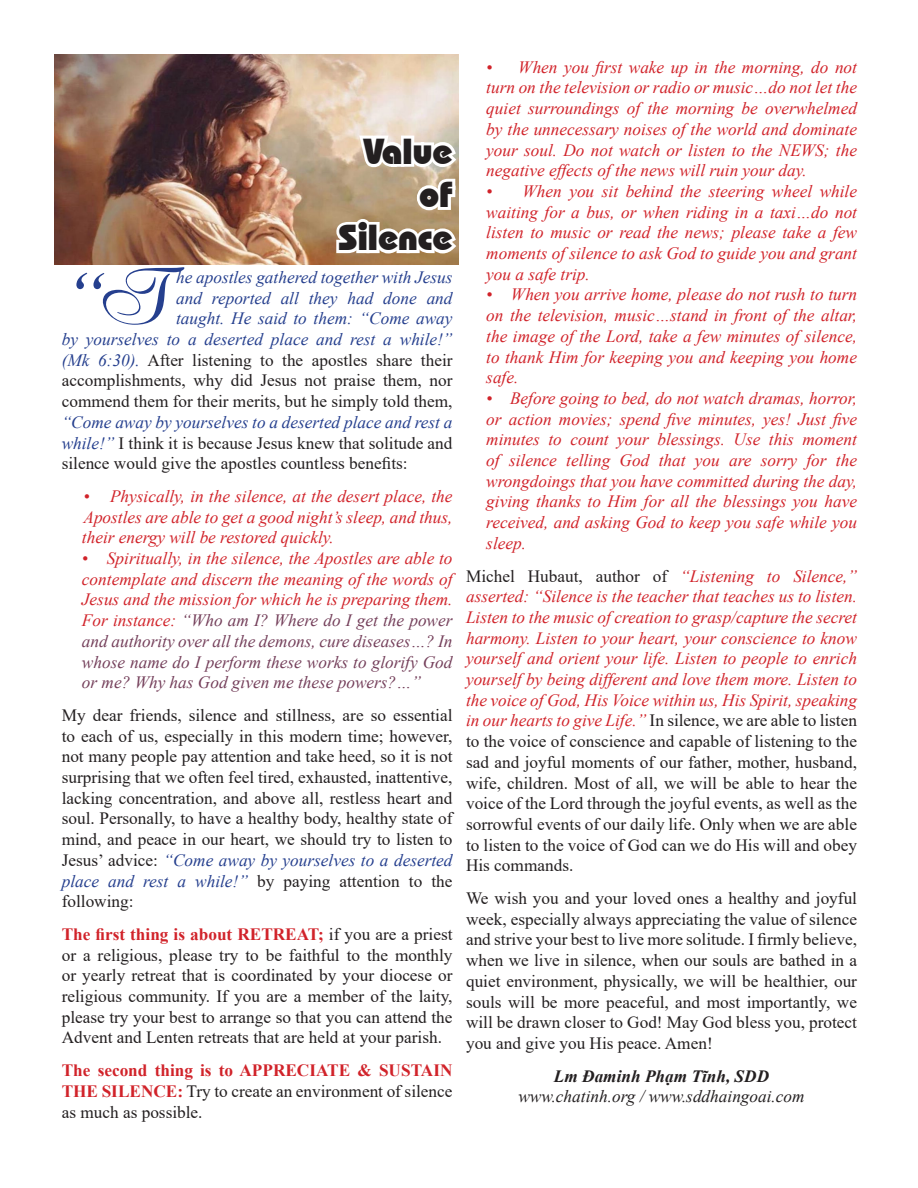
<style>
.page{position:relative;width:918px;height:1188px;background:#fff}
.page>*{position:absolute;margin:0;border:0;box-sizing:border-box;transform-origin:0 0}
.t1{font:italic 76.35px "Times New Roman";color:#253f8e}
.t2{font:36px "UVN Bai Sau Nang";color:#231f20}
.t3{font:17.25px/20.7px "Times New Roman";color:#231f20;text-align:justify}
.t4{font:italic 17.25px/20.7px "Times New Roman";color:#d1232a;text-align:justify}
.t5{font:italic 17.25px/20.7px "Times New Roman";color:#743f5a;text-align:justify}
.t6{font:italic 17.25px "Times New Roman";color:#253f8e}
.t7{font:italic 17.25px "Times New Roman";color:#231f20}
.t8{font:italic 700 17.25px "Times New Roman";color:#231f20}
.s1{font-family:"UVN Ke Chuyen 3";font-size:79.8px}
.s2{font-style:italic;color:#253f8e}
.s3{color:#d1232a}
.s4{font-weight:700;color:#d1232a}
.s5{font-style:italic;color:#d1232a}
</style>
<div class="page">
<img style="left:54px;top:54px;width:405px;height:210px">
<svg style="left:332px;top:131px;width:127px;height:127px"></svg>
<p class="t2" style="left:364px;top:123px;width:90px">Value</p>
<p class="t2" style="left:419px;top:167px;width:35px">of</p>
<p class="t2" style="left:338px;top:210px;width:116px">Silence</p>
<p class="t1" style="left:62px;top:246px;width:191px">“<span class="s1">T</span></p>
<p class="t6" style="left:176px;top:265px;width:278px">he apostles gathered together with Jesus</p>
<p class="t6" style="left:176px;top:286px;width:278px">and reported all they had done and</p>
<p class="t6" style="left:176px;top:307px;width:278px">taught. He said to them: “Come away</p>
<p class="t6" style="left:62px;top:327px;width:392px">by yourselves to a deserted place and rest a while!”</p>
<p class="t3" style="left:62px;top:349px;width:392px"><span class="s2">(Mk 6:30).</span> After listening to the apostles share their</p>
<p class="t3" style="left:62px;top:370px;width:392px">accomplishments, why did Jesus not praise them, nor</p>
<p class="t3" style="left:62px;top:390px;width:392px">commend them for their merits, but he simply told them,</p>
<p class="t6" style="left:62px;top:410px;width:392px">“Come away by yourselves to a deserted place and rest a</p>
<p class="t3" style="left:62px;top:432px;width:392px"><span class="s2">while!”</span> I think it is because Jesus knew that solitude and</p>
<p class="t3" style="left:62px;top:453px;width:347px">silence would give the apostles countless benefits:</p>
<p class="t4" style="left:82px;top:485px;width:372px">• Physically, in the silence, at the desert place, the Apostles are able to get a good night’s sleep, and thus, their energy will be restored quickly.</p>
<p class="t5" style="left:82px;top:548px;width:372px"><span class="s3">• Spiritually, in the silence, the Apostles are able to contemplate and discern the meaning of the words of Jesus and the mission for which he is preparing them.<br>For instance:</span> “Who am I? Where do I get the power and authority over all the demons, cure diseases…? In whose name do I perform these works to glorify God or me? Why has God given me these powers?…”</p>
<p class="t3" style="left:62px;top:704px;width:392px">My dear friends, silence and stillness, are so essential to each of us, especially in this modern time; however, not many people pay attention and take heed, so it is not surprising that we often feel tired, exhausted, inattentive, lacking concentration, and above all, restless heart and soul. Personally, to have a healthy body, healthy state of mind, and peace in our heart, we should try to listen to Jesus’ advice: <span class="s2">“Come away by yourselves to a deserted place and rest a while!”</span> by paying attention to the following:</p>
<p class="t3" style="left:62px;top:923px;width:392px"><span class="s4">The first thing is about RETREAT;</span> if you are a priest or a religious, please try to be faithful to the monthly or yearly retreat that is coordinated by your diocese or religious community. If you are a member of the laity, please try your best to arrange so that you can attend the Advent and Lenten retreats that are held at your parish.</p>
<p class="t3" style="left:62px;top:1059px;width:392px"><span class="s4">The second thing is to APPRECIATE &amp; SUSTAIN THE SILENCE:</span> Try to create an environment of silence as much as possible.</p>
<p class="t4" style="left:486px;top:56px;width:372px">• When you first wake up in the morning, do not turn on the television or radio or music…do not let the quiet surroundings of the morning be overwhelmed by the unnecessary noises of the world and dominate your soul. Do not watch or listen to the NEWS; the negative effects of the news will ruin your day.</p>
<p class="t4" style="left:486px;top:180px;width:372px">• When you sit behind the steering wheel while waiting for a bus, or when riding in a taxi…do not listen to music or read the news; please take a few moments of silence to ask God to guide you and grant you a safe trip.</p>
<p class="t4" style="left:486px;top:284px;width:372px">• When you arrive home, please do not rush to turn on the television, music…stand in front of the altar, the image of the Lord, take a few minutes of silence, to thank Him for keeping you and keeping you home safe.</p>
<p class="t4" style="left:486px;top:387px;width:372px">• Before going to bed, do not watch dramas, horror, or action movies; spend five minutes, yes! Just five minutes to count your blessings. Use this moment of silence telling God that you are sorry for the wrongdoings that you have committed during the day, giving thanks to Him for all the blessings you have received, and asking God to keep you safe while you sleep.</p>
<p class="t3" style="left:466px;top:565px;width:393px">Michel Hubaut, author of <span class="s5">“Listening to Silence,” asserted: “Silence is the teacher that teaches us to listen.<br>Listen to the music of creation to grasp/capture the secret harmony. Listen to your heart, your conscience to know yourself and orient your life. Listen to people to enrich yourself by being different and love them more. Listen to the voice of God, His Voice within us, His Spirit, speaking in our hearts to give Life.”</span> In silence, we are able to listen to the voice of conscience and capable of listening to the sad and joyful moments of our father, mother, husband, wife, children. Most of all, we will be able to hear the voice of the Lord through the joyful events, as well as the sorrowful events of our daily life. Only when we are able to listen to the voice of God can we do His will and obey His commands.</p>
<p class="t3" style="left:466px;top:887px;width:393px">We wish you and your loved ones a healthy and joyful week, especially always appreciating the value of silence and strive your best to live more solitude. I firmly believe, when we live in silence, when our souls are bathed in a quiet environment, physically, we will be healthier, our souls will be more peaceful, and most importantly, we will be drawn closer to God! May God bless you, protect you and give you His peace. Amen!</p>
<p class="t8" style="left:554px;top:1064px;width:217px">Lm Đaminh Phạm Tĩnh, SDD</p>
<p class="t7" style="left:518px;top:1085px;width:288px">www.chatinh.org / www.sddhaingoai.com</p>
</div>
